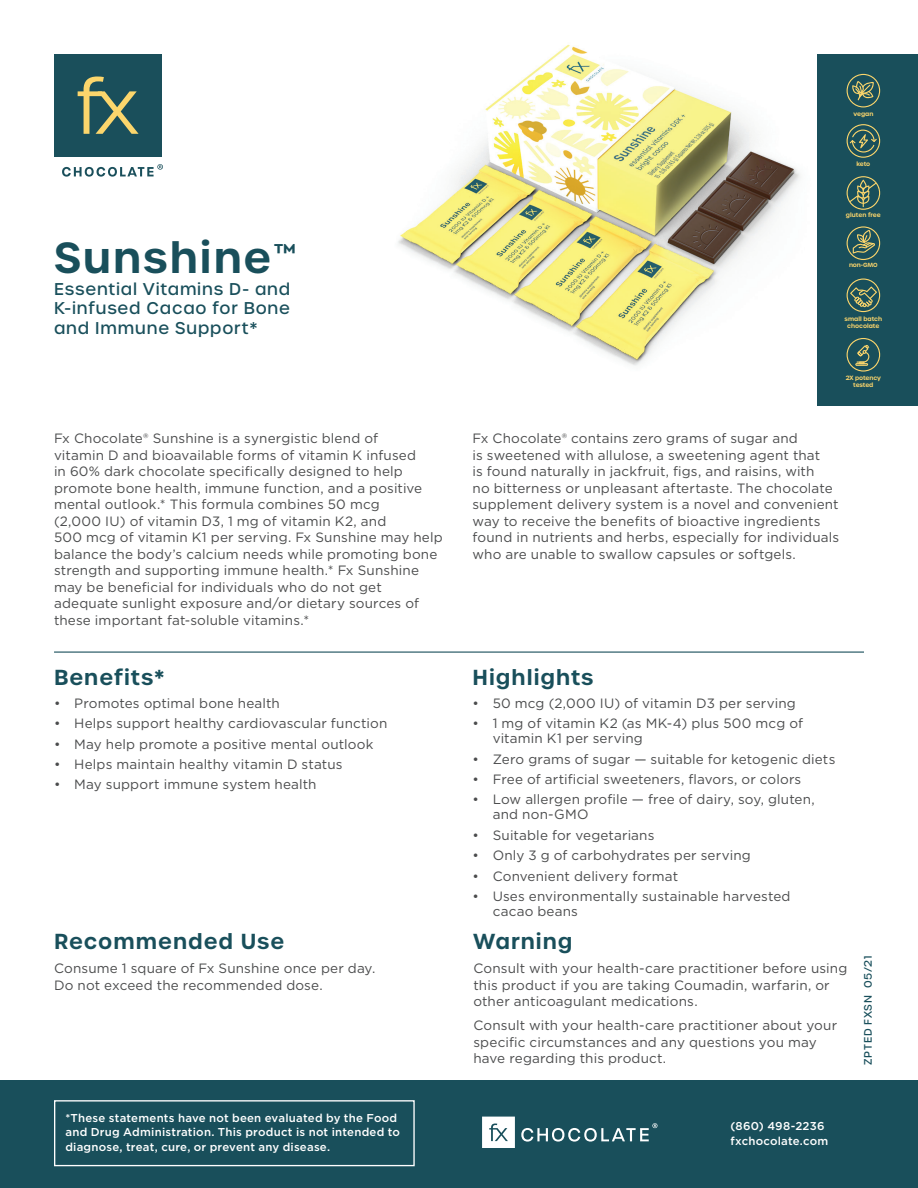
<style>
.page{position:relative;width:918px;height:1188px;background:#fff}
.page>*{position:absolute;margin:0;border:0;box-sizing:border-box;transform-origin:0 0}
.t1{font:600 42px "Urbane";letter-spacing:.045em;color:#194f5b}
.t2{font:600 21px "Urbane";letter-spacing:.045em;color:#194f5b}
.t3{font:500 16.5px/19.8px "Urbane";letter-spacing:.05em;color:#194f5b;text-align:justify}
.t4{font:13.5px/16.5px "Gotham";letter-spacing:.01em;color:#4b4c4d}
.t5{font:500 11.4px/14.7px "Gotham";letter-spacing:.02em;color:#fff}
.t6{font:500 10.5px "Urbane";letter-spacing:.07em;color:#194f5b}
.t7{font:600 6px/7.2px "Urbane";letter-spacing:-.015em;color:#fcd66c;text-align:center}
.s1{font-size:5.7px}
</style>
<div class="page">
<div style="left:0;top:1080px;width:918px;height:108px;background:#194f5b"></div>
<div style="left:54px;top:1100px;width:361px;height:66px;border:1px solid #fff"></div>
<svg style="left:482px;top:1117px;width:33px;height:31px"></svg>
<svg style="left:521px;top:1123px;width:136px;height:19px"></svg>
<img style="left:398px;top:44px;width:402px;height:322px">
<div style="left:817px;top:54px;width:101px;height:352px;background:#194f5b"></div>
<svg style="left:847px;top:176px;width:33px;height:34px"></svg>
<svg style="left:847px;top:74px;width:33px;height:33px"></svg>
<svg style="left:847px;top:279px;width:33px;height:33px"></svg>
<svg style="left:847px;top:226px;width:33px;height:34px"></svg>
<svg style="left:847px;top:124px;width:33px;height:34px"></svg>
<svg style="left:847px;top:338px;width:33px;height:34px"></svg>
<div style="left:54px;top:54px;width:107px;height:102px;background:#1a4f5b"></div>
<svg style="left:78px;top:77px;width:61px;height:57px"></svg>
<svg style="left:62px;top:164px;width:101px;height:13px"></svg>
<hr style="left:54px;top:652px;width:810px;height:1px;background:#194f5b">
<p class="t7" style="left:853px;top:110px;width:22px">vegan</p>
<p class="t7" style="left:857px;top:160px;width:15px">keto</p>
<h1 class="t1" style="left:54px;top:229px;width:243px">Sunshine<sup>™</sup></h1>
<p class="t3" style="left:54px;top:279px;width:238px">Essential Vitamins D- and K-infused Cacao for Bone and Immune Support*</p>
<p class="t7" style="left:846px;top:211px;width:36px">gluten free</p>
<p class="t7" style="left:849px;top:261px;width:30px">non-<span class="s1">GMO</span></p>
<p class="t7" style="left:845px;top:315px;width:39px">small batch chocolate</p>
<p class="t7" style="left:846px;top:374px;width:37px">2X potency tested</p>
<p class="t4" style="left:54px;top:430px;width:390px">Fx Chocolate® Sunshine is a synergistic blend of<br>vitamin D and bioavailable forms of vitamin K infused<br>in 60% dark chocolate specifically designed to help promote bone health, immune function, and a positive mental outlook.* This formula combines 50 mcg<br>(2,000 IU) of vitamin D3, 1 mg of vitamin K2, and<br>500 mcg of vitamin K1 per serving. Fx Sunshine may help balance the body’s calcium needs while promoting bone strength and supporting immune health.* Fx Sunshine may be beneficial for individuals who do not get adequate sunlight exposure and/or dietary sources of these important fat-soluble vitamins.*</p>
<p class="t4" style="left:472px;top:430px;width:368px">Fx Chocolate® contains zero grams of sugar and<br>is sweetened with allulose, a sweetening agent that<br>is found naturally in jackfruit, figs, and raisins, with<br>no bitterness or unpleasant aftertaste. The chocolate supplement delivery system is a novel and convenient way to receive the benefits of bioactive ingredients found in nutrients and herbs, especially for individuals who are unable to swallow capsules or softgels.</p>
<h2 class="t2" style="left:54px;top:663px;width:112px">Benefits*</h2>
<p class="t4" style="left:54px;top:694px;width:227px">• Promotes optimal bone health</p>
<p class="t4" style="left:54px;top:715px;width:335px">• Helps support healthy cardiovascular function</p>
<p class="t4" style="left:54px;top:735px;width:321px">• May help promote a positive mental outlook</p>
<p class="t4" style="left:54px;top:756px;width:290px">• Helps maintain healthy vitamin D status</p>
<p class="t4" style="left:54px;top:776px;width:264px">• May support immune system health</p>
<h2 class="t2" style="left:54px;top:928px;width:232px">Recommended Use</h2>
<p class="t4" style="left:54px;top:960px;width:323px">Consume 1 square of Fx Sunshine once per day.<br>Do not exceed the recommended dose.</p>
<h2 class="t2" style="left:472px;top:663px;width:122px">Highlights</h2>
<p class="t4" style="left:472px;top:694px;width:325px">• 50 mcg (2,000 IU) of vitamin D3 per serving</p>
<p class="t4" style="left:493px;top:716px;width:312px;line-height:15px;text-indent:-20px">• 1 mg of vitamin K2 (as MK-4) plus 500 mcg of vitamin K1 per serving</p>
<p class="t4" style="left:472px;top:750px;width:364px">• Zero grams of sugar — suitable for ketogenic diets</p>
<p class="t4" style="left:472px;top:771px;width:330px">• Free of artificial sweeteners, flavors, or colors</p>
<p class="t4" style="left:493px;top:792px;width:324px;line-height:15px;text-indent:-20px">• Low allergen profile — free of dairy, soy, gluten, and non-GMO</p>
<p class="t4" style="left:472px;top:826px;width:184px">• Suitable for vegetarians</p>
<p class="t4" style="left:472px;top:847px;width:280px">• Only 3 g of carbohydrates per serving</p>
<p class="t4" style="left:472px;top:867px;width:207px">• Convenient delivery format</p>
<p class="t4" style="left:493px;top:888px;width:299px;line-height:15px;text-indent:-20px">• Uses environmentally sustainable harvested cacao beans</p>
<h2 class="t2" style="left:473px;top:928px;width:101px">Warning</h2>
<p class="t4" style="left:473px;top:960px;width:375px">Consult with your health-care practitioner before using this product if you are taking Coumadin, warfarin, or other anticoagulant medications.</p>
<p class="t4" style="left:473px;top:1017px;width:365px">Consult with your health-care practitioner about your specific circumstances and any questions you may have regarding this product.</p>
<p class="t6" style="left:861px;top:1065px;width:110px;rotate:-90deg">ZPTED FXSN 05/21</p>
<p class="t5" style="left:65px;top:1110px;width:336px">*These statements have not been evaluated by the Food and Drug Administration. This product is not intended to diagnose, treat, cure, or prevent any disease.</p>
<p class="t5" style="left:730px;top:1119px;width:99px">(860) 498-2236 fxchocolate.com</p>
</div>
